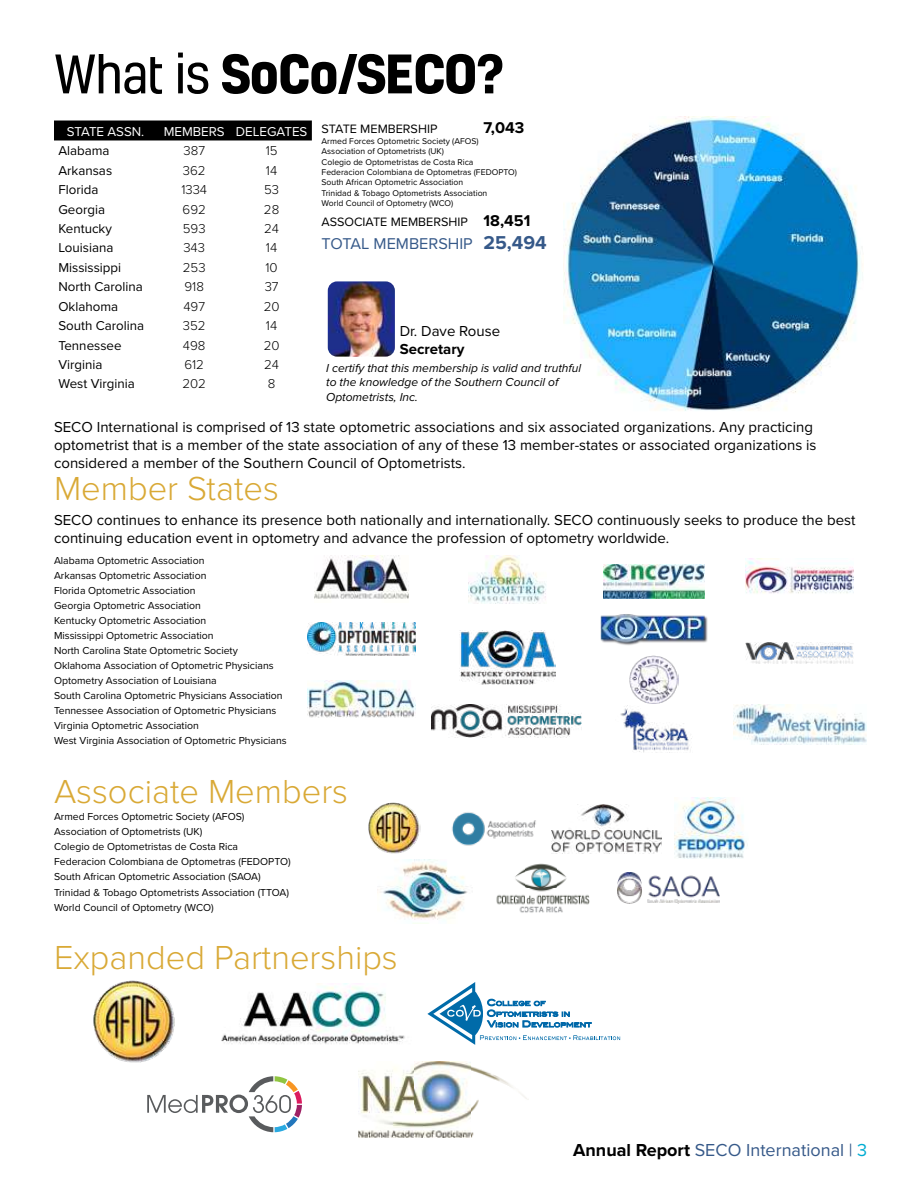
<style>
.page{position:relative;width:918px;height:1188px;background:#fff}
.page>*{position:absolute;margin:0;border:0;box-sizing:border-box;transform-origin:0 0}
.t1{font:700 51px "Kelson";letter-spacing:-.025em;color:#000}
.t2{font:300 34.5px "Proxima Nova";color:#d9a936}
.t3{font:18px "Proxima Nova";color:#365989}
.t4{font:16.2px "Proxima Nova";color:#365989}
.t5{font:700 16.2px "Proxima Nova";color:#000}
.t6{font:15px/18px "Proxima Nova";color:#000}
.t7{font:700 15px "Proxima Nova";color:#000}
.t8{font:13.35px "Proxima Nova";color:#000}
.t9{font:300 13.35px "Proxima Nova";color:#000}
.t10{font:13.35px "Proxima Nova";color:#fff}
.t11{font:12.6px "Proxima Nova";color:#000}
.t12{font:italic 12px/14.4px "Proxima Nova";color:#000}
.t13{font:10.5px/15px "Proxima Nova";color:#000}
.t14{font:8.7px/10.4px "Proxima Nova";color:#000}
.s1{font-weight:400}
.s2{font-weight:700;font-size:16.2px}
.s3{font-weight:700;font-size:19.35px}
.s4{font-weight:700;color:#000}
.s5{color:#00acd2}
</style>
<div class="page">
<img style="left:564px;top:116px;width:297px;height:295px">
<div style="left:54px;top:121px;width:258px;height:19px;background:#000"></div>
<img style="left:328px;top:281px;width:67px;height:76px">
<img style="left:314px;top:555px;width:94px;height:44px">
<img style="left:307px;top:623px;width:108px;height:33px">
<img style="left:307px;top:681px;width:108px;height:37px">
<img style="left:468px;top:555px;width:78px;height:48px">
<img style="left:460px;top:630px;width:95px;height:55px">
<img style="left:431px;top:705px;width:150px;height:32px">
<img style="left:603px;top:565px;width:101px;height:33px">
<img style="left:600px;top:614px;width:108px;height:31px">
<img style="left:629px;top:655px;width:49px;height:48px">
<img style="left:620px;top:705px;width:72px;height:48px">
<img style="left:746px;top:558px;width:108px;height:36px">
<img style="left:746px;top:642px;width:108px;height:21px">
<img style="left:733px;top:705px;width:134px;height:40px">
<svg style="left:427px;top:982px;width:193px;height:63px"></svg>
<img style="left:93px;top:980px;width:82px;height:83px">
<svg style="left:147px;top:1076px;width:155px;height:56px"></svg>
<img style="left:674px;top:798px;width:74px;height:60px">
<img style="left:380px;top:860px;width:88px;height:64px">
<img style="left:496px;top:863px;width:94px;height:50px">
<img style="left:617px;top:873px;width:102px;height:30px">
<img style="left:452px;top:812px;width:84px;height:34px">
<img style="left:368px;top:802px;width:53px;height:52px">
<img style="left:552px;top:804px;width:110px;height:49px">
<img style="left:358px;top:1062px;width:170px;height:75px">
<img style="left:221px;top:984px;width:184px;height:60px">
<h1 class="t1" style="left:54px;top:38px;width:452px"><span class="s1">What is</span> SoCo/SECO?</h1>
<p class="t10" style="left:67px;top:121px;width:79px">STATE ASSN.</p>
<p class="t10" style="left:164px;top:121px;width:145px">MEMBERS DELEGATES</p>
<p class="t8" style="left:58px;top:141px;width:53px">Alabama</p>
<p class="t9" style="left:183px;top:143px;width:23px">387</p>
<p class="t9" style="left:266px;top:143px;width:13px">15</p>
<p class="t8" style="left:58px;top:160px;width:55px">Arkansas</p>
<p class="t9" style="left:183px;top:163px;width:24px">362</p>
<p class="t9" style="left:266px;top:163px;width:13px">14</p>
<p class="t8" style="left:58px;top:180px;width:42px">Florida</p>
<p class="t9" style="left:181px;top:182px;width:27px">1334</p>
<p class="t9" style="left:264px;top:182px;width:16px">53</p>
<p class="t8" style="left:58px;top:199px;width:48px">Georgia</p>
<p class="t9" style="left:183px;top:202px;width:25px">692</p>
<p class="t9" style="left:264px;top:202px;width:17px">28</p>
<p class="t8" style="left:58px;top:219px;width:55px">Kentucky</p>
<p class="t9" style="left:183px;top:221px;width:24px">593</p>
<p class="t9" style="left:264px;top:221px;width:16px">24</p>
<p class="t8" style="left:58px;top:238px;width:57px">Louisiana</p>
<p class="t9" style="left:183px;top:240px;width:23px">343</p>
<p class="t9" style="left:266px;top:240px;width:13px">14</p>
<p class="t8" style="left:58px;top:257px;width:64px">Mississippi</p>
<p class="t9" style="left:183px;top:260px;width:24px">253</p>
<p class="t9" style="left:266px;top:260px;width:14px">10</p>
<p class="t8" style="left:58px;top:277px;width:86px">North Carolina</p>
<p class="t9" style="left:185px;top:279px;width:21px">918</p>
<p class="t9" style="left:265px;top:279px;width:15px">37</p>
<p class="t8" style="left:58px;top:296px;width:61px">Oklahoma</p>
<p class="t9" style="left:183px;top:299px;width:23px">497</p>
<p class="t9" style="left:264px;top:299px;width:17px">20</p>
<p class="t8" style="left:58px;top:316px;width:87px">South Carolina</p>
<p class="t9" style="left:183px;top:318px;width:24px">352</p>
<p class="t9" style="left:266px;top:318px;width:13px">14</p>
<p class="t8" style="left:58px;top:335px;width:65px">Tennessee</p>
<p class="t9" style="left:183px;top:337px;width:24px">498</p>
<p class="t9" style="left:264px;top:337px;width:17px">20</p>
<p class="t8" style="left:58px;top:355px;width:46px">Virginia</p>
<p class="t9" style="left:184px;top:357px;width:21px">612</p>
<p class="t9" style="left:264px;top:357px;width:16px">24</p>
<p class="t8" style="left:58px;top:374px;width:78px">West Virginia</p>
<p class="t9" style="left:182px;top:376px;width:25px">202</p>
<p class="t9" style="left:268px;top:376px;width:9px">8</p>
<p class="t11" style="left:322px;top:120px;width:117px">STATE MEMBERSHIP</p>
<h3 class="t5" style="left:484px;top:116px;width:42px">7,043</h3>
<p class="t14" style="left:322px;top:135px;width:197px">Armed Forces Optometric Society (AFOS)<br>Association of Optometrists (UK)<br>Colegio de Optometristas de Costa Rica Federacion Colombiana de Optometras (FEDOPTO)<br>South African Optometric Association<br>Trinidad &amp; Tobago Optometrists Association<br>World Council of Optometry (WCO)</p>
<p class="t11" style="left:322px;top:212px;width:210px">ASSOCIATE MEMBERSHIP <span class="s2">18,451</span></p>
<h3 class="t4" style="left:322px;top:231px;width:227px">TOTAL MEMBERSHIP <span class="s3">25,494</span></h3>
<h3 class="t6" style="left:400px;top:321px;width:102px">Dr. Dave Rouse</h3>
<h3 class="t7" style="left:400px;top:337px;width:66px">Secretary</h3>
<p class="t12" style="left:326px;top:361px;width:257px">I certify that this membership is valid and truthful to the knowledge of the Southern Council of<br>Optometrists, Inc.</p>
<p class="t6" style="left:54px;top:418px;width:764px">SECO International is comprised of 13 state optometric associations and six associated organizations. Any practicing optometrist that is a member of the state association of any of these 13 member-states or associated organizations is considered a member of the Southern Council of Optometrists.</p>
<h2 class="t2" style="left:54px;top:469px;width:226px">Member States</h2>
<h3 class="t6" style="left:54px;top:510px;width:803px">SECO continues to enhance its presence both nationally and internationally. SECO continuously seeks to produce the best continuing education event in optometry and advance the profession of optometry worldwide.</h3>
<p class="t13" style="left:54px;top:552px;width:234px">Alabama Optometric Association<br>Arkansas Optometric Association<br>Florida Optometric Association<br>Georgia Optometric Association<br>Kentucky Optometric Association<br>Mississippi Optometric Association<br>North Carolina State Optometric Society Oklahoma Association of Optometric Physicians Optometry Association of Louisiana<br>South Carolina Optometric Physicians Association Tennessee Association of Optometric Physicians Virginia Optometric Association<br>West Virginia Association of Optometric Physicians</p>
<h2 class="t2" style="left:54px;top:772px;width:296px">Associate Members</h2>
<p class="t13" style="left:54px;top:809px;width:238px">Armed Forces Optometric Society (AFOS)<br>Association of Optometrists (UK)<br>Colegio de Optometristas de Costa Rica Federacion Colombiana de Optometras (FEDOPTO)<br>South African Optometric Association (SAOA)<br>Trinidad &amp; Tobago Optometrists Association (TTOA)<br>World Council of Optometry (WCO)</p>
<h2 class="t2" style="left:54px;top:937px;width:345px">Expanded Partnerships</h2>
<h3 class="t3" style="left:573px;top:1137px;width:296px"><span class="s4">Annual Report</span> SECO International | <span class="s5">3</span></h3>
</div>
